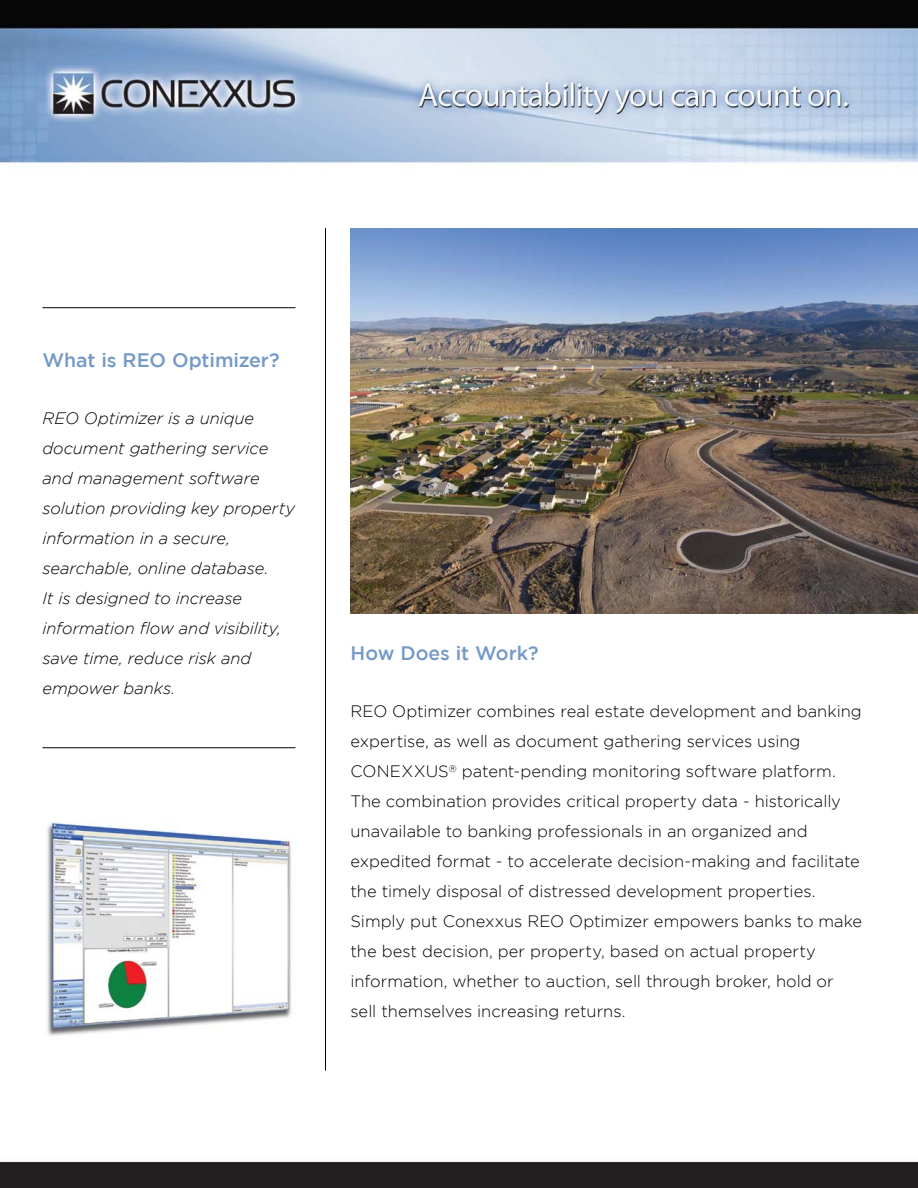
<style>
.page{position:relative;width:918px;height:1188px;background:#fff}
.page>*{position:absolute;margin:0;border:0;box-sizing:border-box;transform-origin:0 0}
.t1{font:500 19.5px "Gotham";letter-spacing:-.005em;color:#7499c7}
.t2{font:300 16.5px/30px "Gotham";color:#000}
.t3{font:italic 300 16.5px/30px "Gotham";letter-spacing:-.005em;color:#000}
</style>
<div class="page">
<img style="left:0;top:0;width:918px;height:1188px">
<hr style="left:325px;top:228px;width:1px;height:843px;background:#000">
<hr style="left:42px;top:307px;width:253px;height:1px;background:#000">
<hr style="left:42px;top:747px;width:253px;height:1px;background:#000">
<img style="left:350px;top:228px;width:568px;height:386px">
<img style="left:31px;top:811px;width:276px;height:237px">
<p class="t1" style="left:42px;top:349px;width:239px">What is REO Optimizer?</p>
<p class="t3" style="left:42px;top:403px;width:254px">REO Optimizer is a unique document gathering service and management software solution providing key property information in a secure, searchable, online database.<br>It is designed to increase information flow and visibility, save time, reduce risk and empower banks.</p>
<p class="t1" style="left:350px;top:642px;width:190px">How Does it Work?</p>
<p class="t2" style="left:350px;top:696px;width:513px">REO Optimizer combines real estate development and banking expertise, as well as document gathering services using CONEXXUS<sup>®</sup> patent-pending monitoring software platform.<br>The combination provides critical property data - historically unavailable to banking professionals in an organized and expedited format - to accelerate decision-making and facilitate the timely disposal of distressed development properties.<br>Simply put Conexxus REO Optimizer empowers banks to make the best decision, per property, based on actual property information, whether to auction, sell through broker, hold or sell themselves increasing returns.</p>
</div>
